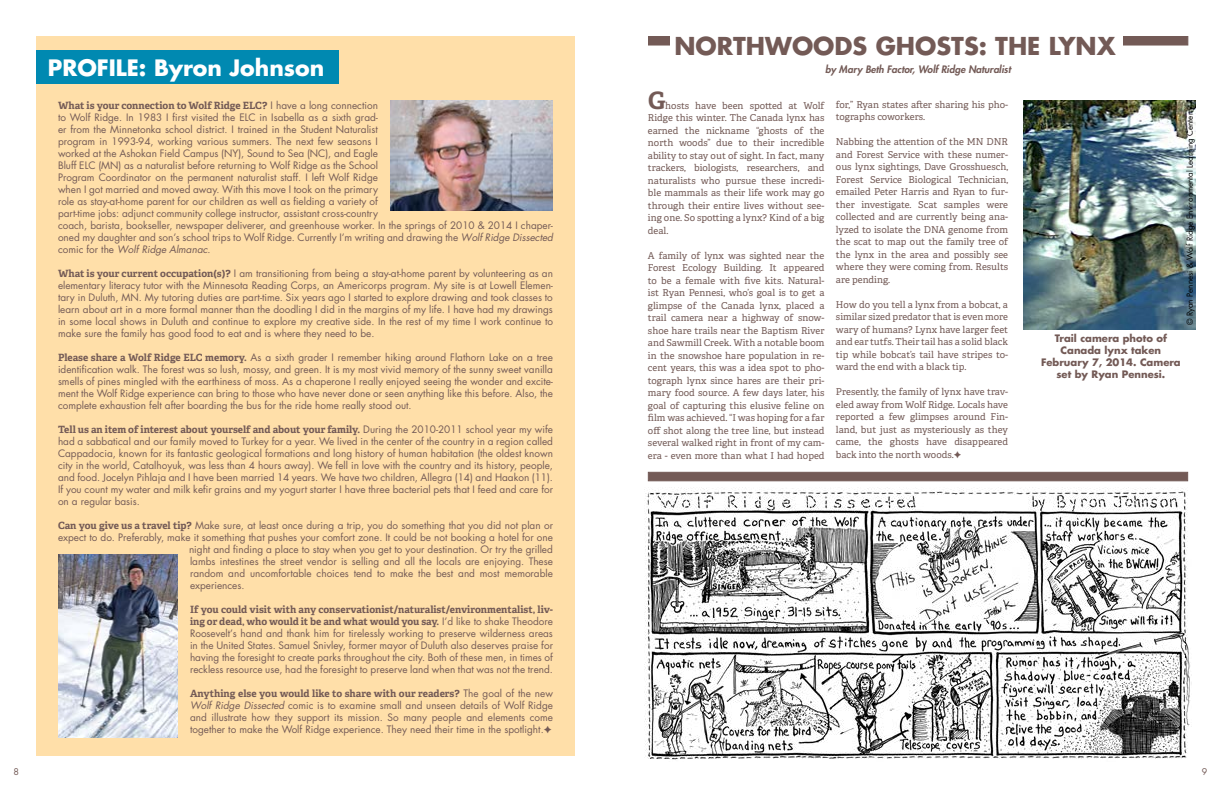
<style>
.page{position:relative;width:1224px;height:792px;background:#fff}
.page>*{position:absolute;margin:0;border:0;box-sizing:border-box;transform-origin:0 0}
.t1{font:700 24px "Futura";color:#735a56}
.t2{font:700 24px "Adelle Basic";color:#735a56}
.t3{font:700 22px "Futura";color:#fff}
.t4{font:10px/12px "Futura";color:#735a56;text-align:justify}
.t5{font:700 10px/12px "Adelle Basic";color:#735a56}
.t6{font:700 10px/12px "Futura";color:#735a56;text-align:center}
.t7{font:italic 800 10px "Futura";color:#735a56}
.t8{font:9.5px/12.5px "Adelle";color:#735a56;text-align:justify}
.t9{font:9px "Futura";color:#735a56}
.t10{font:8px "Futura";color:#000}
.s1{font-family:"Futura";font-weight:400}
.s2{font-style:italic}
.s3{font-family:"Adelle Basic";font-weight:700}
</style>
<div class="page">
<div style="left:36px;top:36px;width:539px;height:720px;background:#ffdfa9"></div>
<div style="left:36px;top:50px;width:303px;height:34px;background:#0089b1"></div>
<img style="left:58px;top:555px;width:120px;height:182px">
<img style="left:391px;top:101px;width:162px;height:109px">
<img style="left:644px;top:487px;width:548px;height:273px">
<img style="left:1024px;top:101px;width:172px;height:229px">
<div style="left:648px;top:36px;width:540px;height:10px;background:#735a56;border:1px solid #735a56"></div>
<div style="left:648px;top:472px;width:540px;height:9px;background:#735a56"></div>
<div style="left:670px;top:28px;width:452px;height:35px;background:#fff"></div>
<h2 class="t3" style="left:48px;top:52px;width:278px">PROFILE: Byron Johnson</h2>
<p class="t5" style="left:58px;top:99px;width:321px">What is your connection to Wolf Ridge ELC? <span class="s1">I have a long connection</span></p>
<p class="t4" style="left:58px;top:111px;width:497px;text-align:left">to Wolf Ridge. In 1983 I first visited the ELC in Isabella as a sixth grad-<br>er from the Minnetonka school district. I trained in the Student Naturalist<br>program in 1993-94, working various summers. The next few seasons I<br>worked at the Ashokan Field Campus (NY), Sound to Sea (NC), and Eagle<br>Bluff ELC (MN) as a naturalist before returning to Wolf Ridge as the School<br>Program Coordinator on the permanent naturalist staff. I left Wolf Ridge<br>when I got married and moved away. With this move I took on the primary<br>role as stay-at-home parent for our children as well as fielding a variety of<br>part-time jobs: adjunct community college instructor, assistant cross-country<br>coach, barista, bookseller, newspaper deliverer, and greenhouse worker. In the springs of 2010 &amp; 2014 I chaper&shy;oned my daughter and son’s school trips to Wolf Ridge. Currently I’m writing and drawing the <span class="s2">Wolf Ridge Dissected </span>comic for the <span class="s2">Wolf Ridge Almanac</span>.</p>
<p class="t4" style="left:58px;top:267px;width:497px"><span class="s3">What is your current occupation(s)?</span> I am transitioning from being a stay-at-home parent by volunteering as an elementary literacy tutor with the Minnesota Reading Corps, an Americorps program. My site is at Lowell Elemen&shy;tary in Duluth, MN. My tutoring duties are part-time. Six years ago I started to explore drawing and took classes to learn about art in a more formal manner than the doodling I did in the margins of my life. I have had my drawings in some local shows in Duluth and continue to explore my creative side. In the rest of my time I work continue to make sure the family has good food to eat and is where they need to be.</p>
<p class="t4" style="left:58px;top:351px;width:497px"><span class="s3">Please share a Wolf Ridge ELC memory.</span> As a sixth grader I remember hiking around Flathorn Lake on a tree identification walk. The forest was so lush, mossy, and green. It is my most vivid memory of the sunny sweet vanilla smells of pines mingled with the earthiness of moss. As a chaperone I really enjoyed seeing the wonder and excite&shy;ment the Wolf Ridge experience can bring to those who have never done or seen anything like this before. Also, the complete exhaustion felt after boarding the bus for the ride home really stood out.</p>
<p class="t5" style="left:58px;top:423px;width:497px">Tell us an item of interest about yourself and about your family. <span class="s1">During the 2010-2011 school year my wife</span></p>
<p class="t4" style="left:58px;top:435px;width:497px">had a sabbatical and our family moved to Turkey for a year. We lived in the center of the country in a region called Cappadocia, known for its fantastic geological formations and long history of human habitation (the oldest known city in the world, Catalhoyuk, was less than 4 hours away). We fell in love with the country and its history, people, and food. Jocelyn Pihlaja and I have been married 14 years. We have two children, Allegra (14) and Haakon (11).<br>If you count my water and milk kefir grains and my yogurt starter I have three bacterial pets that I feed and care for on a regular basis.</p>
<p class="t4" style="left:58px;top:519px;width:497px"><span class="s3">Can you give us a travel tip?</span> Make sure, at least once during a trip, you do something that you did not plan or</p>
<p class="t4" style="left:58px;top:531px;width:497px">expect to do. Preferably, make it something that pushes your comfort zone. It could be not booking a hotel for one</p>
<p class="t4" style="left:189px;top:543px;width:365px">night and finding a place to stay when you get to your destination. Or try the grilled</p>
<p class="t4" style="left:190px;top:555px;width:365px">lambs intestines the street vendor is selling and all the locals are enjoying. These</p>
<p class="t4" style="left:190px;top:567px;width:364px">random and uncomfortable choices tend to make the best and most memorable</p>
<p class="t4" style="left:190px;top:579px;width:56px">experiences.</p>
<p class="t5" style="left:190px;top:603px;width:365px">If you could visit with any conservationist/naturalist/environmentalist, liv&shy;ing or dead, who would it be and what would you say. <span class="s1">I’d like to shake Theodore</span></p>
<p class="t4" style="left:190px;top:627px;width:365px">Roosevelt’s hand and thank him for tirelessly working to preserve wilderness areas in the United States. Samuel Snivley, former mayor of Duluth also deserves praise for having the foresight to create parks throughout the city. Both of these men, in times of reckless resource use, had the foresight to preserve land when that was not the trend.</p>
<p class="t5" style="left:190px;top:687px;width:365px">Anything else you would like to share with our readers? <span class="s1">The goal of the new</span></p>
<p class="t4" style="left:190px;top:699px;width:365px"><span class="s2">Wolf Ridge Dissected</span> comic is to examine small and unseen details of Wolf Ridge and illustrate how they support its mission. So many people and elements come together to make the Wolf Ridge experience. They need their time in the spotlight.</p>
<h1 class="t1" style="left:674px;top:30px;width:138px">no rthwoods</h1>
<h1 class="t1" style="left:876px;top:30px;width:57px">ghosts</h1>
<h1 class="t1" style="left:979px;top:30px;width:138px">: the lynx</h1>
<p class="t7" style="left:825px;top:63px;width:187px">by Mary Beth Factor, Wolf Ridge Naturalist</p>
<h1 class="t2" style="left:648px;top:85px;width:19px">G</h1>
<p class="t8" style="left:648px;top:99px;width:178px;text-indent:17px">hosts have been spotted at Wolf Ridge this winter. The Canada lynx has earned the nickname “ghosts of the north woods” due to their incredible ability to stay out of sight. In fact, many trackers, biologists, researchers, and naturalists who pursue these incredi&shy;ble mammals as their life work may go through their entire lives without see&shy;ing one. So spotting a lynx? Kind of a big deal.</p>
<p class="t8" style="left:648px;top:249px;width:178px">A family of lynx was sighted near the Forest Ecology Building. It appeared to be a female with five kits. Natural&shy;ist Ryan Pennesi, who’s goal is to get a glimpse of the Canada lynx, placed a trail camera near a highway of snow&shy;shoe hare trails near the Baptism River and Sawmill Creek. With a notable boom in the snowshoe hare population in re&shy;cent years, this was a idea spot to pho&shy;tograph lynx since hares are their pri&shy;mary food source. A few days later, his goal of capturing this elusive feline on film was achieved. “I was hoping for a far off shot along the tree line, but instead several walked right in front of my cam&shy;era - even more than what I had hoped</p>
<p class="t8" style="left:836px;top:98px;width:174px">for,” Ryan states after sharing his pho&shy;tographs coworkers.</p>
<p class="t8" style="left:836px;top:136px;width:174px">Nabbing the attention of the MN DNR and Forest Service with these numer&shy;ous lynx sightings, Dave Grosshuesch, Forest Service Biological Technician, emailed Peter Harris and Ryan to fur&shy;ther investigate. Scat samples were collected and are currently being ana&shy;lyzed to isolate the DNA genome from the scat to map out the family tree of the lynx in the area and possibly see where they were coming from. Results are pending.</p>
<p class="t8" style="left:836px;top:298px;width:174px">How do you tell a lynx from a bobcat, a similar sized predator that is even more wary of humans? Lynx have larger feet and ear tutfs. Their tail has a solid black tip while bobcat’s tail have stripes to&shy;ward the end with a black tip.</p>
<p class="t8" style="left:836px;top:386px;width:174px">Presently, the family of lynx have trav&shy;eled away from Wolf Ridge. Locals have reported a few glimpses around Fin&shy;land, but just as mysteriously as they came, the ghosts have disappeared back into the north woods.</p>
<p class="t10" style="left:1184px;top:325px;width:214px;rotate:-90deg">© Ryan Pennesi &amp; Wolf Ridge Environmental Learning Center</p>
<p class="t6" style="left:1041px;top:332px;width:141px">Trail camera photo of<br>Canada lynx taken<br>February 7, 2014. Camera set by Ryan Pennesi.</p>
<p class="t9" style="left:13px;top:766px;width:7px">8</p>
<p class="t9" style="left:1202px;top:766px;width:7px">9</p>
</div>
